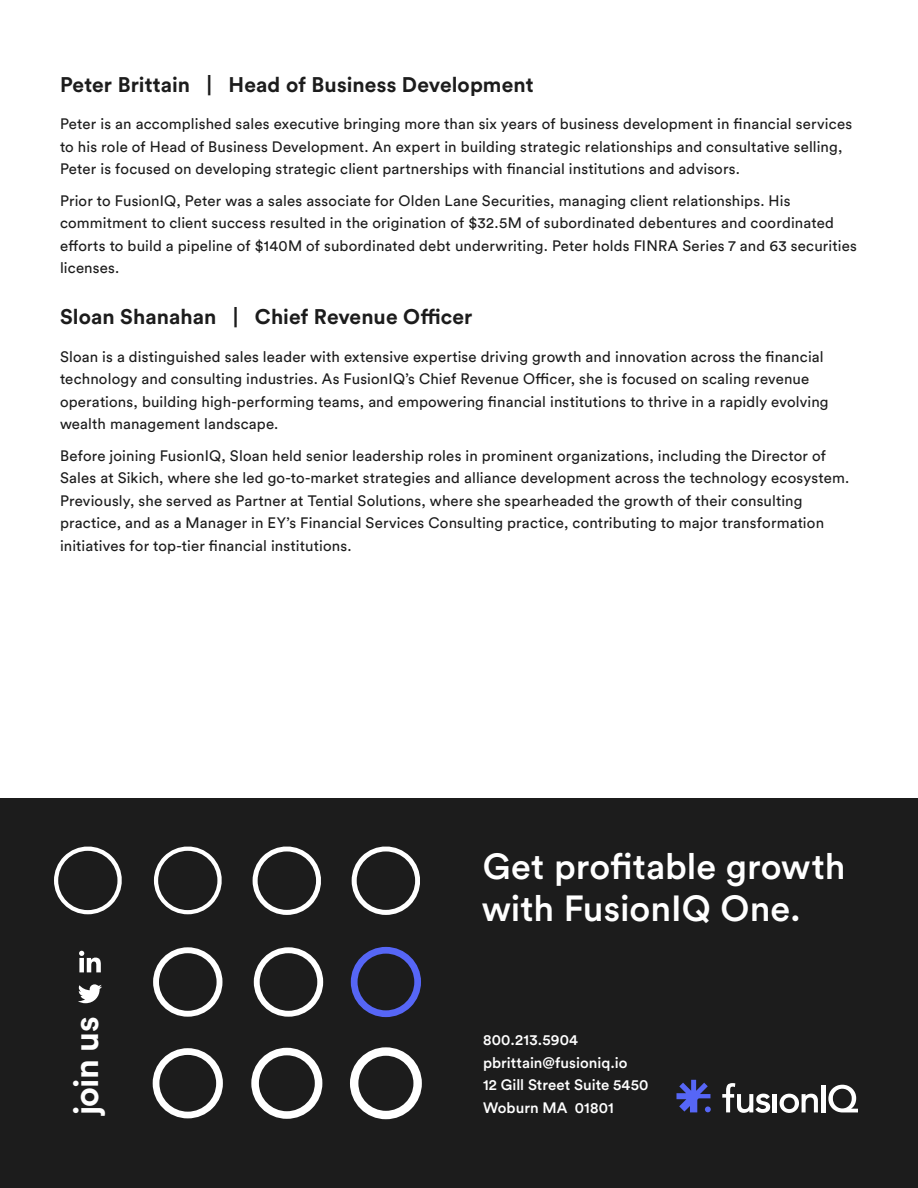
<style>
.page{position:relative;width:918px;height:1188px;background:#fff}
.page>*{position:absolute;margin:0;border:0;box-sizing:border-box;transform-origin:0 0}
.t1{font:500 36px/42px "Circular Std";color:#fff}
.t2{font:700 33.9px "Circular Std";color:#fff}
.t3{font:700 21px "Circular Std";letter-spacing:.005em;color:#1c1c1c}
.t4{font:15px/22.5px "Circular Std";letter-spacing:.01em;color:#1c1c1c}
.t5{font:500 15px/22.5px "Circular Std";letter-spacing:.005em;color:#fff}
</style>
<div class="page">
<div style="left:0;top:798px;width:918px;height:390px;background:#1c1c1c"></div>
<svg style="left:78px;top:984px;width:24px;height:19px"></svg>
<svg style="left:79px;top:951px;width:22px;height:21px"></svg>
<svg style="left:153px;top:1048px;width:70px;height:70px"></svg>
<svg style="left:251px;top:1048px;width:71px;height:71px"></svg>
<svg style="left:350px;top:1047px;width:72px;height:72px"></svg>
<svg style="left:54px;top:846px;width:68px;height:68px"></svg>
<svg style="left:352px;top:846px;width:68px;height:69px"></svg>
<svg style="left:154px;top:846px;width:68px;height:68px"></svg>
<svg style="left:253px;top:846px;width:68px;height:69px"></svg>
<svg style="left:254px;top:947px;width:69px;height:70px"></svg>
<svg style="left:351px;top:947px;width:70px;height:70px"></svg>
<svg style="left:153px;top:947px;width:69px;height:70px"></svg>
<svg style="left:722px;top:1083px;width:48px;height:30px"></svg>
<hr style="left:773px;top:1094px;width:4px;height:18px;background:#fff">
<svg style="left:780px;top:1094px;width:38px;height:19px"></svg>
<hr style="left:821px;top:1085px;width:4px;height:27px;background:#fff">
<svg style="left:828px;top:1085px;width:30px;height:27px"></svg>
<svg style="left:677px;top:1080px;width:34px;height:32px"></svg>
<h3 class="t3" style="left:60px;top:71px;width:475px">Peter Brittain | Head of Business Development</h3>
<p class="t4" style="left:60px;top:113px;width:794px">Peter is an accomplished sales executive bringing more than six years of business development in financial services to his role of Head of Business Development. An expert in building strategic relationships and consultative selling,<br>Peter is focused on developing strategic client partnerships with financial institutions and advisors.</p>
<p class="t4" style="left:60px;top:189px;width:798px">Prior to FusionIQ, Peter was a sales associate for Olden Lane Securities, managing client relationships. His commitment to client success resulted in the origination of $32.5M of subordinated debentures and coordinated efforts to build a pipeline of $140M of subordinated debt underwriting. Peter holds FINRA Series 7 and 63 securities licenses.</p>
<h3 class="t3" style="left:60px;top:304px;width:414px">Sloan Shanahan | Chief Revenue Officer</h3>
<p class="t4" style="left:60px;top:345px;width:770px">Sloan is a distinguished sales leader with extensive expertise driving growth and innovation across the financial technology and consulting industries. As FusionIQ’s Chief Revenue Officer, she is focused on scaling revenue operations, building high-performing teams, and empowering financial institutions to thrive in a rapidly evolving wealth management landscape.</p>
<p class="t4" style="left:60px;top:444px;width:791px">Before joining FusionIQ, Sloan held senior leadership roles in prominent organizations, including the Director of Sales at Sikich, where she led go-to-market strategies and alliance development across the technology ecosystem.<br>Previously, she served as Partner at Tential Solutions, where she spearheaded the growth of their consulting practice, and as a Manager in EY’s Financial Services Consulting practice, contributing to major transformation initiatives for top-tier financial institutions.</p>
<h2 class="t2" style="left:64px;top:1115px;width:100px;rotate:-90deg">join us</h2>
<h1 class="t1" style="left:482px;top:845px;width:365px">Get profitable growth with FusionIQ One.</h1>
<p class="t5" style="left:483px;top:1029px;width:167px">800.213.5904 pbrittain@fusioniq.io<br>12 Gill Street Suite 5450<br>Woburn MA 01801</p>
</div>
